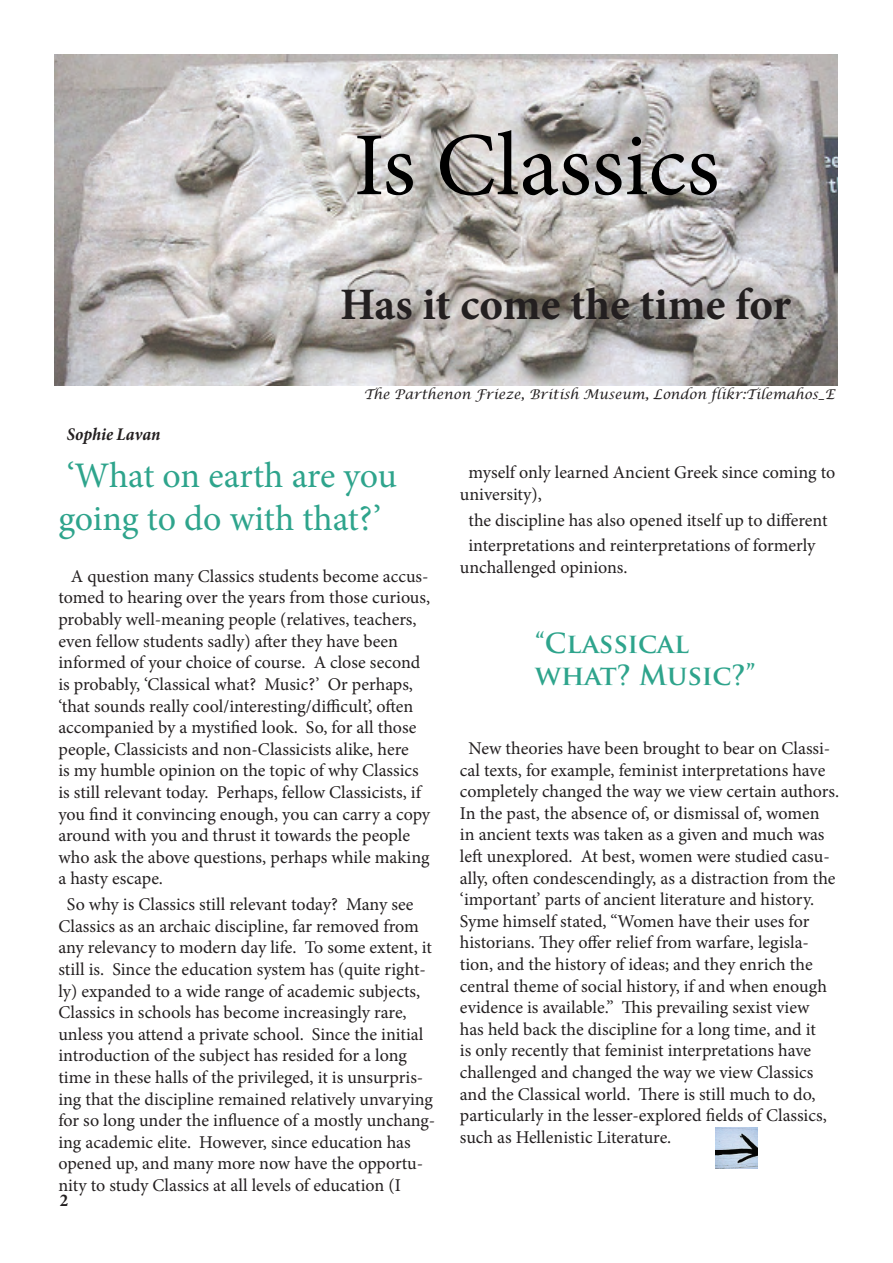
<style>
.page{position:relative;width:893px;height:1263px;background:#fff}
.page>*{position:absolute;margin:0;border:0;box-sizing:border-box;transform-origin:0 0}
.t1{font:90px "Minion Pro";color:#000}
.t2{font:700 45px "Minion Pro";color:#231f20}
.t3{font:36px/43.2px "Minion Pro";letter-spacing:-.01em;color:#2ea48c}
.t4{font:700 27px/32.4px "Trajan Pro";color:#2ea48c}
.t5{font:18px/21.6px "Minion Pro";color:#231f20}
.t6{font:italic 700 condensed 18px "Minion Pro";letter-spacing:-.005em;color:#231f20}
.t7{font:700 condensed 18px "Minion Pro";color:#231f20}
.t8{font:italic 13.5px "Lucida Calligraphy";color:#231f20}
</style>
<div class="page">
<img style="left:54px;top:55px;width:783px;height:331px">
<img style="left:715px;top:1127px;width:42px;height:41px">
<h1 class="t1" style="left:354px;top:105px;width:367px">Is Classics</h1>
<h2 class="t2" style="left:340px;top:273px;width:452px">Has it come the time for</h2>
<p class="t8" style="left:364px;top:386px;width:473px">The Parthenon Frieze, British Museum, London flikr:Tilemahos_E</p>
<p class="t6" style="left:67px;top:421px;width:95px">Sophie Lavan</p>
<h3 class="t3" style="left:58px;top:454px;width:340px">‘What on earth are you going to do with that?’</h3>
<p class="t5" style="left:58px;top:565px;width:373px;text-indent:13px">A question many Classics students become accus&shy;tomed to hearing over the years from those curious, probably well-meaning people (relatives, teachers, even fellow students sadly) after they have been informed of your choice of course. A close second is probably, ‘Classical what? Music?’ Or perhaps, ‘that sounds really cool/interesting/difficult’, often accompanied by a mystified look. So, for all those people, Classicists and non-Classicists alike, here<br>is my humble opinion on the topic of why Classics is still relevant today. Perhaps, fellow Classicists, if you find it convincing enough, you can carry a copy around with you and thrust it towards the people who ask the above questions, perhaps while making a hasty escape.</p>
<p class="t5" style="left:58px;top:894px;width:378px;text-indent:8px">So why is Classics still relevant today? Many see Classics as an archaic discipline, far removed from any relevancy to modern day life. To some extent, it still is. Since the education system has (quite right&shy;ly) expanded to a wide range of academic subjects, Classics in schools has become increasingly rare, unless you attend a private school. Since the initial introduction of the subject has resided for a long time in these halls of the privileged, it is unsurpris&shy;ing that the discipline remained relatively unvarying for so long under the influence of a mostly unchang&shy;ing academic elite. However, since education has opened up, and many more now have the opportu&shy;nity to study Classics at all levels of education (I</p>
<p class="t7" style="left:60px;top:1188px;width:10px">2</p>
<p class="t5" style="left:460px;top:462px;width:377px;text-indent:8px">myself only learned Ancient Greek since coming to university),</p>
<p class="t5" style="left:468px;top:507px;width:361px;line-height:25.8px">the discipline has also opened itself up to different interpretations and reinterpretations of formerly</p>
<p class="t5" style="left:460px;top:557px;width:169px">unchallenged opinions.</p>
<h3 class="t4" style="left:535px;top:627px;width:222px">“Classical what? Music?”</h3>
<p class="t5" style="left:460px;top:737px;width:381px;text-indent:8px">New theories have been brought to bear on Classi&shy;cal texts, for example, feminist interpretations have completely changed the way we view certain authors.<br>In the past, the absence of, or dismissal of, women<br>in ancient texts was taken as a given and much was left unexplored. At best, women were studied casu&shy;ally, often condescendingly, as a distraction from the ‘important’ parts of ancient literature and history.<br>Syme himself stated, “Women have their uses for historians. They offer relief from warfare, legisla&shy;tion, and the history of ideas; and they enrich the central theme of social history, if and when enough evidence is available.” This prevailing sexist view<br>has held back the discipline for a long time, and it<br>is only recently that feminist interpretations have challenged and changed the way we view Classics and the Classical world. There is still much to do, particularly in the lesser-explored fields of Classics, such as Hellenistic Literature.</p>
</div>
